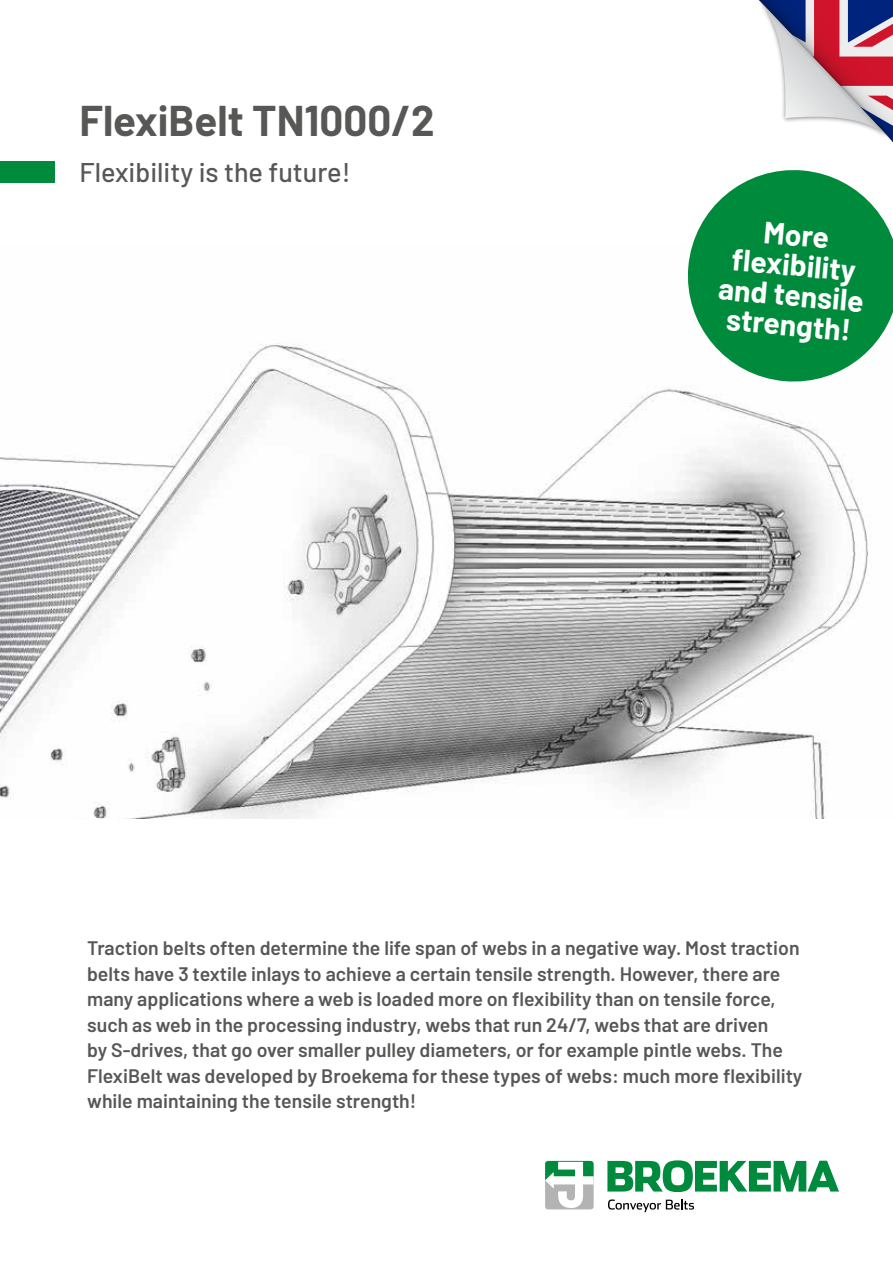
<style>
.page{position:relative;width:893px;height:1263px;background:#fff}
.page>*{position:absolute;margin:0;border:0;box-sizing:border-box;transform-origin:0 0}
.t1{font:700 42px "Barlow";color:#575756}
.t2{font:700 30px/30px "Barlow";color:#fff;text-align:center}
.t3{font:500 27px "Barlow";color:#575756}
.t4{font:600 19.5px/25.5px "Barlow";color:#575756}
</style>
<div class="page">
<img style="left:0;top:343px;width:870px;height:475px">
<div style="left:0;top:161px;width:54px;height:22px;background:#008a3c"></div>
<svg style="left:545px;top:1161px;width:49px;height:48px"></svg>
<svg style="left:607px;top:1160px;width:232px;height:32px"></svg>
<svg style="left:608px;top:1199px;width:86px;height:13px"></svg>
<svg style="left:759px;top:0;width:134px;height:143px"></svg>
<svg style="left:683px;top:170px;width:210px;height:216px;fill:#008a3c"></svg>
<h1 class="t1" style="left:80px;top:90px;width:357px">FlexiBelt TN1000/2</h1>
<h3 class="t3" style="left:80px;top:152px;width:272px">Flexibility is the future!</h3>
<h2 class="t2" style="left:725px;top:211px;width:147px;rotate:5deg">More<br>fl exibility and tensile strength!</h2>
<p class="t4" style="left:87px;top:934px;width:717px">Traction belts often determine the life span of webs in a negative way. Most traction belts have 3 textile inlays to achieve a certain tensile strength. However, there are many applications where a web is loaded more on flexibility than on tensile force, such as web in the processing industry, webs that run 24/7, webs that are driven<br>by S-drives, that go over smaller pulley diameters, or for example pintle webs. The FlexiBelt was developed by Broekema for these types of webs: much more flexibility while maintaining the tensile strength!</p>
</div>
